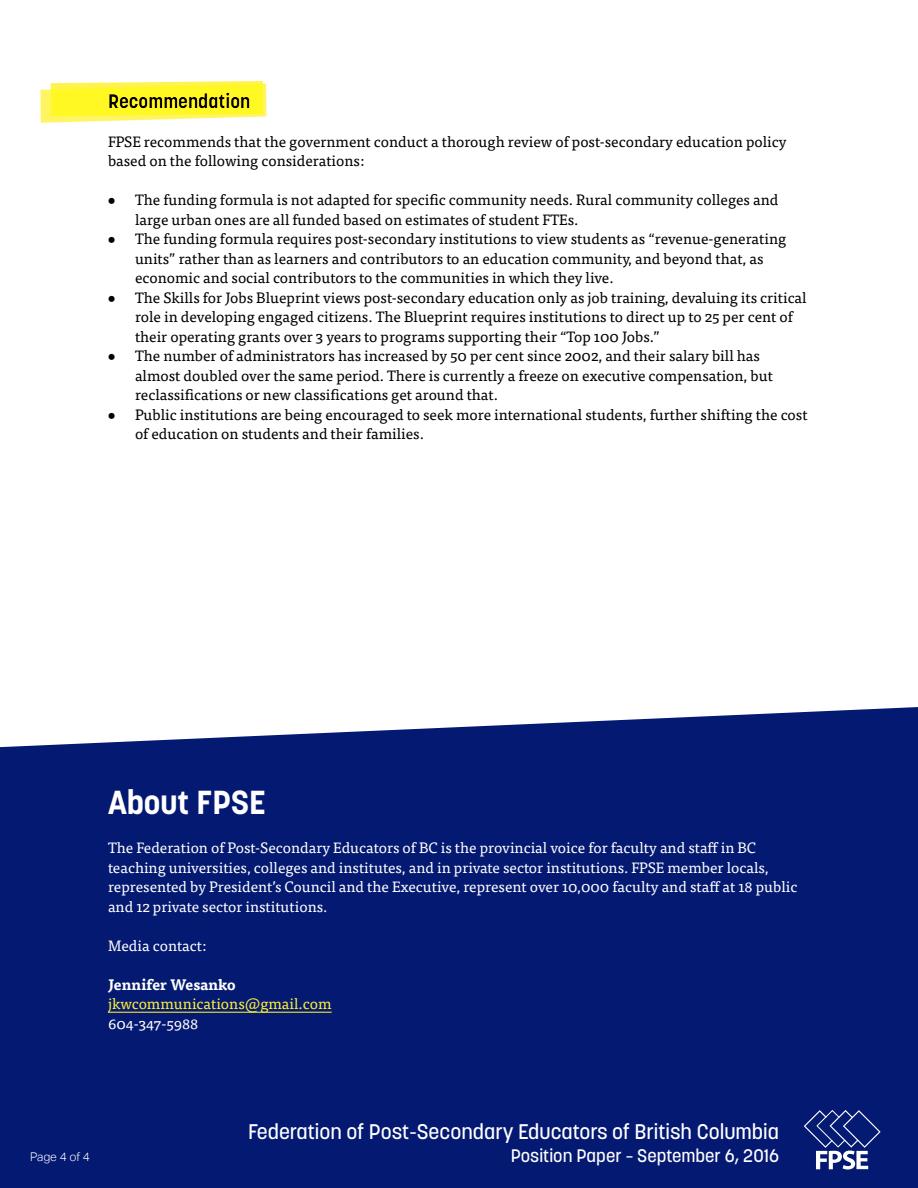
<style>
.page{position:relative;width:918px;height:1188px;background:#fff}
.page>*{position:absolute;margin:0;border:0;box-sizing:border-box;transform-origin:0 0}
.t1{font:700 33px "Korolev";color:#fff}
.t2{font:500 21px "Korolev";color:#fff}
.t3{font:700 19.5px "Korolev";color:#000}
.t4{font:500 18px "Korolev";color:#fff}
.t5{font:15px/19.5px "Tisa Pro";color:#000}
.t6{font:15px/19.5px "Tisa Pro";color:#fff}
.t7{font:15px "Tisa Pro";color:#fff22f}
.t8{font:700 15px "Tisa Pro";color:#fff}
.t9{font:300 12px "Aktiv Grotesk";letter-spacing:-.005em;color:#fff}
.s1{font-family:"Aktiv Grotesk";font-size:12px}
</style>
<div class="page">
<div style="left:0;top:1183px;width:918px;height:5px;background:#041971"></div>
<svg style="left:0;top:707px;width:918px;height:75px;fill:#041971"></svg>
<div style="left:0;top:782px;width:918px;height:401px;background:#041971"></div>
<hr style="left:108px;top:1012px;width:224px;height:1px;background:#fff22f">
<svg style="left:40px;top:81px;width:226px;height:42px;background:#fff74a"></svg>
<svg style="left:803px;top:1109px;width:79px;height:61px;background:#32448b"></svg>
<p class="t3" style="left:108px;top:89px;width:144px">Recommendation</p>
<p class="t5" style="left:108px;top:131px;width:680px">FPSE recommends that the government conduct a thorough review of post-secondary education policy based on the following considerations:</p>
<p class="t5" style="left:135px;top:189px;width:645px;text-indent:-27px"><span class="s1">●</span> The funding formula is not adapted for specific community needs. Rural community colleges and large urban ones are all funded based on estimates of student FTEs.</p>
<p class="t5" style="left:135px;top:228px;width:653px;text-indent:-27px"><span class="s1">●</span> The funding formula requires post-secondary institutions to view students as “revenue-generating units” rather than as learners and contributors to an education community, and beyond that, as economic and social contributors to the communities in which they live.</p>
<p class="t5" style="left:135px;top:287px;width:673px;text-indent:-27px"><span class="s1">●</span> The Skills for Jobs Blueprint views post-secondary education only as job training, devaluing its critical role in developing engaged citizens. The Blueprint requires institutions to direct up to 25 per cent of their operating grants over 3 years to programs supporting their “Top 100 Jobs.”</p>
<p class="t5" style="left:135px;top:345px;width:639px;text-indent:-27px"><span class="s1">●</span> The number of administrators has increased by 50 per cent since 2002, and their salary bill has almost doubled over the same period. There is currently a freeze on executive compensation, but reclassifications or new classifications get around that.</p>
<p class="t5" style="left:135px;top:404px;width:674px;text-indent:-27px"><span class="s1">●</span> Public institutions are being encouraged to seek more international students, further shifting the cost of education on students and their families.</p>
<p class="t1" style="left:108px;top:782px;width:159px">About FPSE</p>
<p class="t6" style="left:108px;top:837px;width:691px">The Federation of Post-Secondary Educators of BC is the provincial voice for faculty and staff in BC teaching universities, colleges and institutes, and in private sector institutions. FPSE member locals, represented by President’s Council and the Executive, represent over 10,000 faculty and staff at 18 public and 12 private sector institutions.</p>
<p class="t6" style="left:108px;top:935px;width:100px">Media contact:</p>
<p class="t8" style="left:108px;top:972px;width:129px">Jennifer Wesanko</p>
<p class="t7" style="left:108px;top:993px;width:225px">jkwcommunications@gmail.com</p>
<p class="t6" style="left:108px;top:1013px;width:92px">604-347-5988</p>
<p class="t2" style="left:248px;top:1118px;width:533px">Federation of Post-Secondary Educators of British Columbia</p>
<p class="t9" style="left:30px;top:1150px;width:61px">Page 4 of 4</p>
<p class="t4" style="left:511px;top:1144px;width:270px">Position Paper – September 6, 2016</p>
</div>
